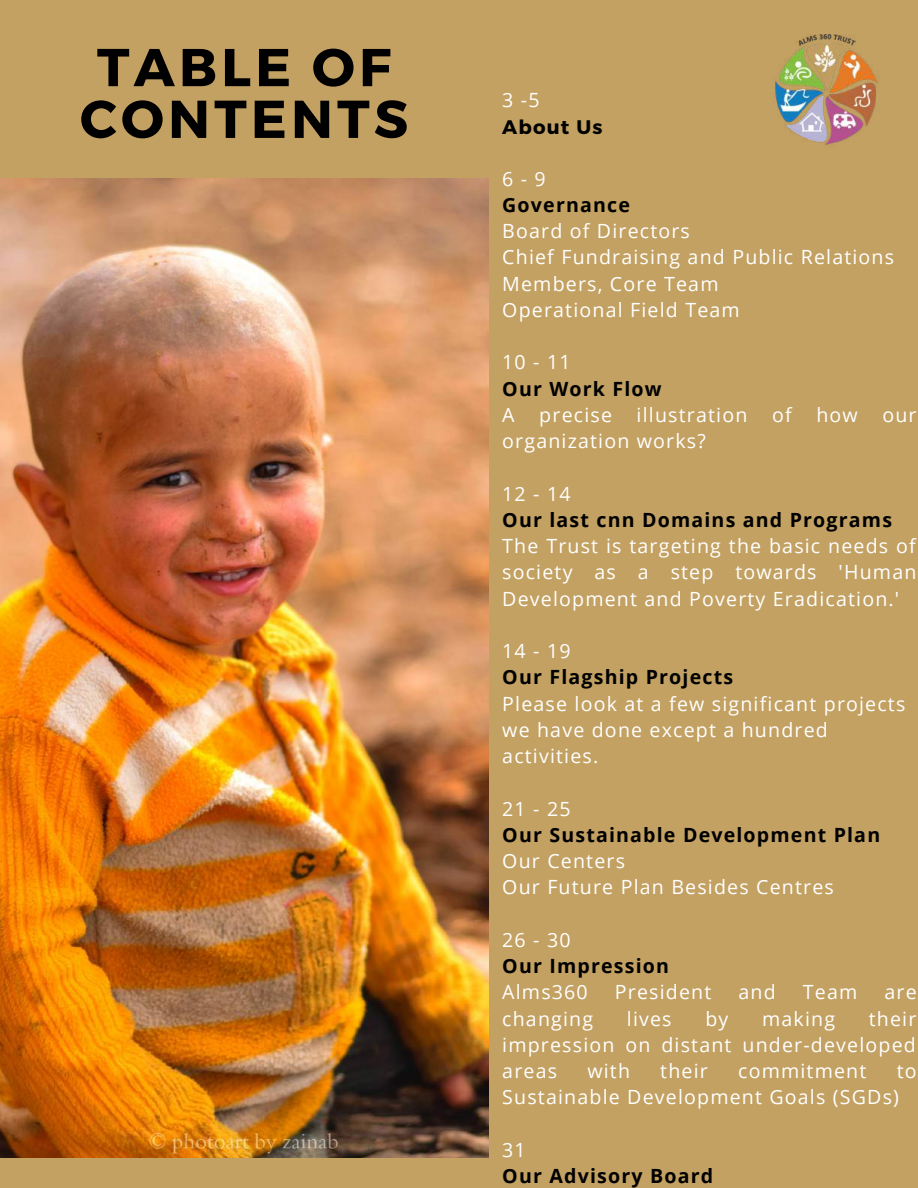
<style>
.page{position:relative;width:918px;height:1188px;background:#c3a162}
.page>*{position:absolute;margin:0;border:0;box-sizing:border-box;transform-origin:0 0}
.t1{font:700 53.25px/51.8px "Montserrat";letter-spacing:.08em;color:#000;text-align:center}
.t2{font:19.65px/26.2px "Open Sans";letter-spacing:.06em;color:#fff}
.t3{font:700 19.65px "Open Sans";letter-spacing:.06em;color:#000}
.t4{font:700 19.65px "Montserrat";letter-spacing:.06em;color:#000}
</style>
<div class="page">
<img style="left:0;top:179px;width:488px;height:978px">
<img style="left:775px;top:34px;width:103px;height:111px">
<h1 class="t1" style="left:80px;top:39px;width:330px">TABLE OF<br>CONTENTS</h1>
<p class="t2" style="left:502px;top:86px;width:39px">3 -5</p>
<p class="t4" style="left:502px;top:114px;width:102px">About Us</p>
<p class="t2" style="left:502px;top:165px;width:45px">6-9</p>
<p class="t3" style="left:502px;top:191px;width:129px">Governance</p>
<p class="t2" style="left:502px;top:217px;width:393px">Board of Directors<br>Chief Fundraising and Public Relations<br>Members, Core Team<br>Operational Field Team</p>
<p class="t2" style="left:502px;top:349px;width:70px">10 - 11</p>
<p class="t3" style="left:502px;top:375px;width:161px">Our Work Flow</p>
<p class="t2" style="left:502px;top:401px;width:14px">A</p>
<p class="t2" style="left:539px;top:401px;width:74px">precise</p>
<p class="t2" style="left:637px;top:401px;width:112px">illustration</p>
<p class="t2" style="left:772px;top:401px;width:21px">of</p>
<p class="t2" style="left:816px;top:401px;width:43px">how</p>
<p class="t2" style="left:882px;top:401px;width:36px">our</p>
<p class="t2" style="left:502px;top:427px;width:205px">organization works?</p>
<p class="t2" style="left:502px;top:480px;width:70px">12 - 14</p>
<p class="t3" style="left:502px;top:506px;width:391px">Our last cnn Domains and Programs</p>
<p class="t2" style="left:502px;top:532px;width:416px;text-align:justify">The Trust is targeting the basic needs of society as a step towards 'Human Development and Poverty Eradication.'</p>
<p class="t2" style="left:502px;top:637px;width:70px">14 - 19</p>
<p class="t3" style="left:502px;top:663px;width:232px">Our Flagship Projects</p>
<p class="t2" style="left:502px;top:690px;width:405px">Please look at a few significant projects we have done except a hundred activities.</p>
<p class="t2" style="left:502px;top:795px;width:70px">21 - 25</p>
<p class="t3" style="left:502px;top:821px;width:379px">Our Sustainable Development Plan</p>
<p class="t2" style="left:502px;top:847px;width:333px">Our Centers<br>Our Future Plan Besides Centres</p>
<p class="t2" style="left:502px;top:926px;width:70px">26 - 30</p>
<p class="t3" style="left:502px;top:952px;width:168px">Our Impression</p>
<p class="t2" style="left:502px;top:979px;width:87px">Alms360</p>
<p class="t2" style="left:615px;top:979px;width:98px">President</p>
<p class="t2" style="left:739px;top:979px;width:39px">and</p>
<p class="t2" style="left:803px;top:979px;width:56px">Team</p>
<p class="t2" style="left:885px;top:979px;width:34px">are</p>
<p class="t2" style="left:502px;top:1005px;width:92px">changing</p>
<p class="t2" style="left:627px;top:1005px;width:46px">lives</p>
<p class="t2" style="left:705px;top:1005px;width:25px">by</p>
<p class="t2" style="left:762px;top:1005px;width:74px">making</p>
<p class="t2" style="left:502px;top:1005px;width:416px;text-align:justify;text-indent:367px">their impression on distant under-developed areas</p>
<p class="t2" style="left:587px;top:1057px;width:44px">with</p>
<p class="t2" style="left:660px;top:1057px;width:49px">their</p>
<p class="t2" style="left:738px;top:1057px;width:130px">commitment</p>
<p class="t2" style="left:502px;top:1057px;width:416px;text-indent:394px">to<br>Sustainable Development Goals (SGDs)</p>
<p class="t2" style="left:502px;top:1136px;width:25px">31</p>
<p class="t3" style="left:502px;top:1162px;width:212px">Our Advisory Board</p>
</div>
